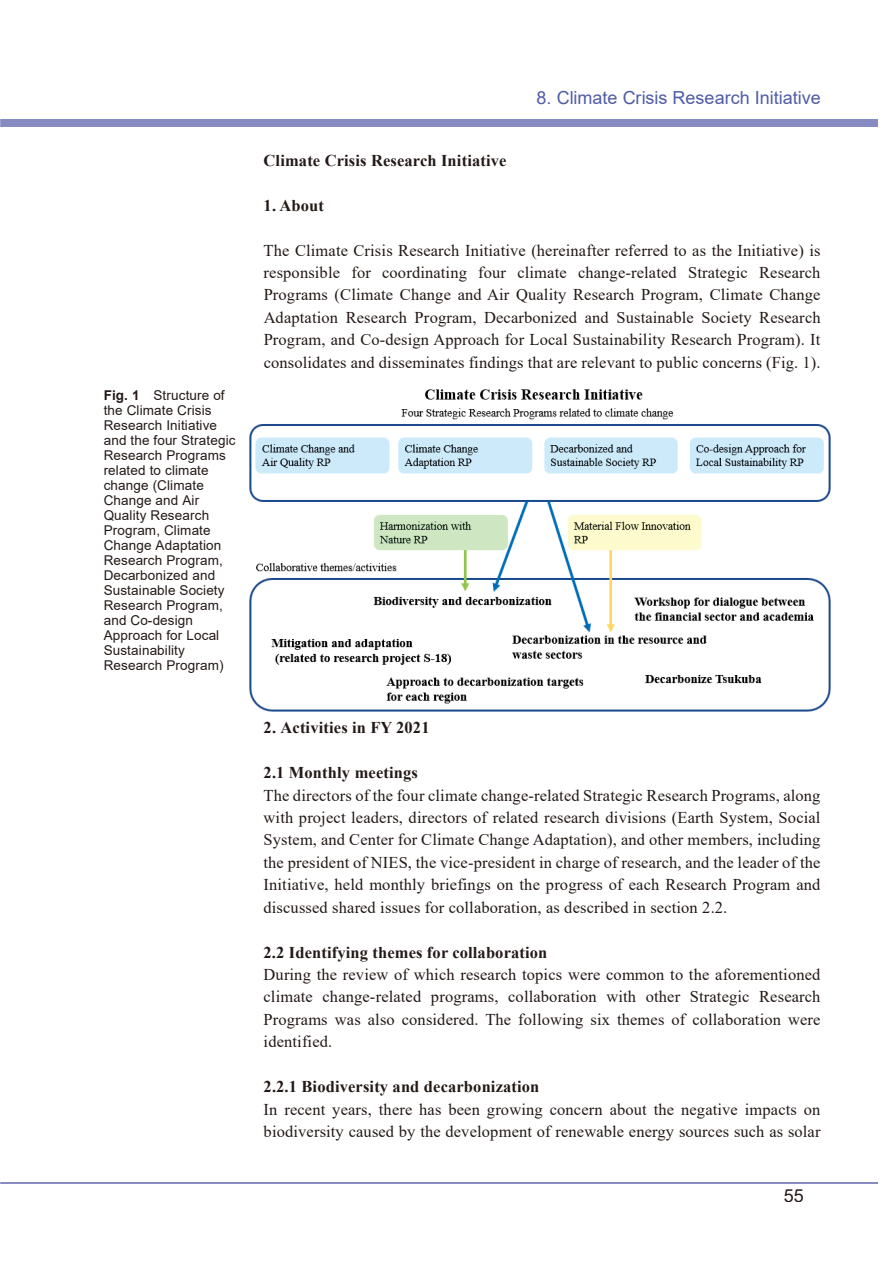
<style>
.page{position:relative;width:893px;height:1263px;background:#fff}
.page>*{position:absolute;margin:0;border:0;box-sizing:border-box;transform-origin:0 0}
.t1{font:18px "Arial";color:#505ca7}
.t2{font:18px "Arial";color:#231916}
.t3{font:16.5px/22.5px "Times New Roman";letter-spacing:.01em;color:#231916;text-align:justify}
.t4{font:700 16.5px "Times New Roman";letter-spacing:.01em;color:#231916}
.t5{font:13.5px/15px "Arial";letter-spacing:.01em;color:#231916}
.s1{font-weight:700}
</style>
<div class="page">
<div style="left:0;top:119px;width:878px;height:8px;background:#888bc2"></div>
<hr style="left:0;top:1182px;width:878px;height:1px;background:#888bc2">
<img style="left:249px;top:389px;width:582px;height:323px">
<p class="t5" style="left:104px;top:388px;width:133px"><span class="s1">Fig. 1</span> Structure of the Climate Crisis<br>Research Initiative and the four Strategic<br>Research Programs related to climate change (Climate<br>Change and Air<br>Quality Research<br>Program, Climate<br>Change Adaptation<br>Research Program,<br>Decarbonized and<br>Sustainable Society<br>Research Program, and Co-design<br>Approach for Local<br>Sustainability<br>Research Program)</p>
<p class="t1" style="left:537px;top:85px;width:286px">8. Climate Crisis Research Initiative</p>
<p class="t4" style="left:264px;top:148px;width:244px">Climate Crisis Research Initiative</p>
<p class="t4" style="left:264px;top:193px;width:62px">1. About</p>
<p class="t3" style="left:264px;top:238px;width:558px">The Climate Crisis Research Initiative (hereinafter referred to as the Initiative) is responsible for coordinating four climate change-related Strategic Research Programs (Climate Change and Air Quality Research Program, Climate Change Adaptation Research Program, Decarbonized and Sustainable Society Research Program, and Co-design Approach for Local Sustainability Research Program). It consolidates and disseminates findings that are relevant to public concerns (Fig. 1).</p>
<p class="t4" style="left:264px;top:716px;width:168px">2. Activities in FY 2021</p>
<p class="t4" style="left:264px;top:761px;width:156px">2.1 Monthly meetings</p>
<p class="t3" style="left:264px;top:783px;width:558px">The directors of the four climate change-related Strategic Research Programs, along with project leaders, directors of related research divisions (Earth System, Social System, and Center for Climate Change Adaptation), and other members, including the president of NIES, the vice-president in charge of research, and the leader of the Initiative, held monthly briefings on the progress of each Research Program and discussed shared issues for collaboration, as described in section 2.2.</p>
<p class="t4" style="left:264px;top:940px;width:285px">2.2 Identifying themes for collaboration</p>
<p class="t3" style="left:264px;top:963px;width:558px">During the review of which research topics were common to the aforementioned climate change-related programs, collaboration with other Strategic Research Programs was also considered. The following six themes of collaboration were identified.</p>
<p class="t4" style="left:264px;top:1075px;width:277px">2.2.1 Biodiversity and decarbonization</p>
<p class="t3" style="left:264px;top:1097px;width:558px">In recent years, there has been growing concern about the negative impacts on biodiversity caused by the development of renewable energy sources such as solar</p>
<p class="t2" style="left:784px;top:1183px;width:21px">55</p>
</div>
